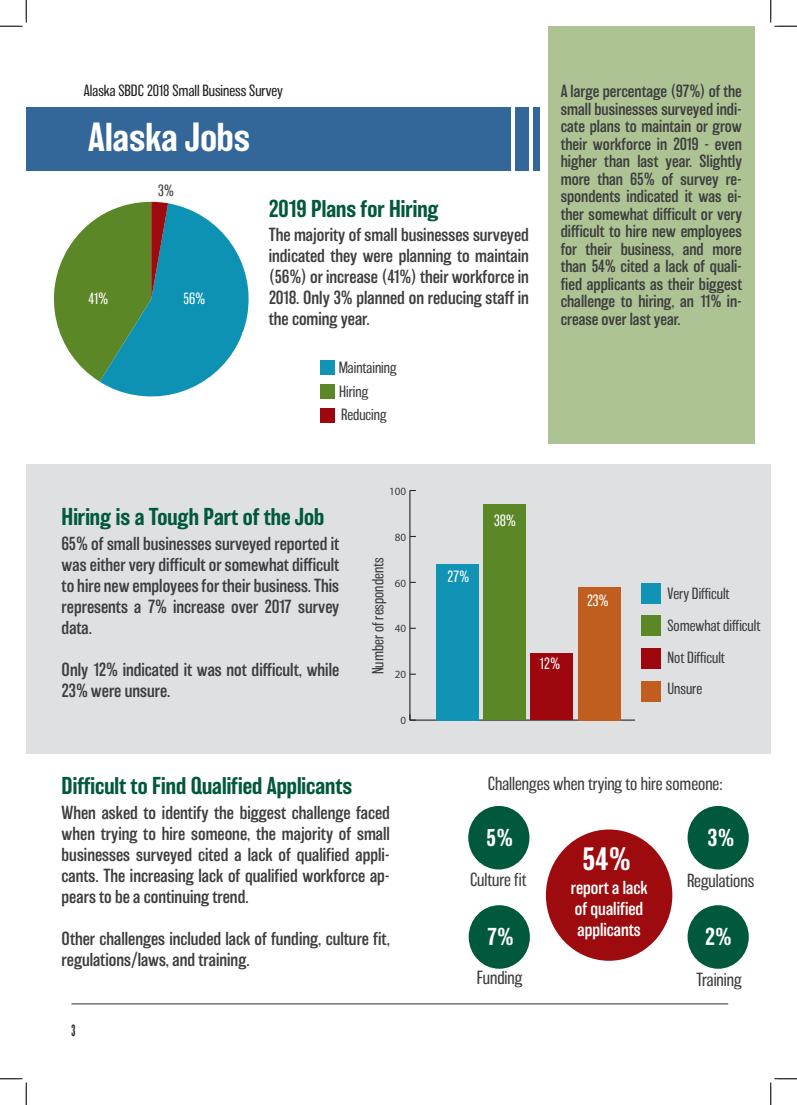
<style>
.page{position:relative;width:797px;height:1105px;background:#fff}
.page>*{position:absolute;margin:0;border:0;box-sizing:border-box;transform-origin:0 0}
.t1{font:500 37.5px "Balboa";color:#fff}
.Proposal{font:500 30px "Balboa";color:#fff}
.Proposal-2{font:500 22.5px "Balboa";color:#00583d}
.Proposal-3{font:500 22.5px "Balboa";color:#fff}
.Proposal-4{font:300 17.5px/21px "Balboa";color:#3e3e3f;text-align:justify}
.Proposal-5{font:200 17.5px "Balboa";color:#3e3e3f}
.Proposal-6{font:300 17.5px/21px "Balboa";color:#fff}
.Proposal-7{font:300 16.25px/17.5px "Balboa";color:#3e3e3f;text-align:justify}
.Proposal-8{font:200 15px "Balboa";color:#3e3e3f}
.t2{font:200 15px "Balboa";color:#231f20}
.Proposal-9{font:200 15px "Balboa";letter-spacing:-.05em;color:#fff}
.t3{font:extra-condensed 15px "Balboa";color:#231f20}
.t4{font:11.12px "Myriad Pro";color:#3e3e3f}
</style>
<div class="page">
<div style="left:548px;top:26px;width:206px;height:418px;background:#adc393"></div>
<div style="left:26px;top:107px;width:485px;height:64px;background:#369"></div>
<div style="left:515px;top:107px;width:14px;height:63px;background:#369"></div>
<div style="left:532px;top:107px;width:7px;height:63px;background:#369"></div>
<hr style="left:71px;top:1003px;width:657px;height:1px;background:#57585a">
<div style="left:26px;top:464px;width:744px;height:290px;background:#dfe0e1"></div>
<svg style="left:53px;top:202px;width:196px;height:195px"></svg>
<div style="left:320px;top:360px;width:14px;height:15px;background:#1093b5"></div>
<div style="left:320px;top:408px;width:14px;height:15px;background:#9d070d"></div>
<div style="left:320px;top:384px;width:14px;height:14px;background:#5c8727"></div>
<hr style="left:410px;top:720px;width:224px;height:1px;background:#231f20">
<hr style="left:409px;top:490px;width:1px;height:230px;background:#231f20">
<div style="left:578px;top:587px;width:42px;height:133px;background:#c05e1f"></div>
<div style="left:530px;top:653px;width:43px;height:67px;background:#9d070d"></div>
<div style="left:483px;top:504px;width:43px;height:216px;background:#5c8727"></div>
<div style="left:436px;top:564px;width:42px;height:156px;background:#1093b5"></div>
<div style="left:641px;top:583px;width:19px;height:20px;background:#1093b5"></div>
<div style="left:641px;top:648px;width:19px;height:21px;background:#9d070d"></div>
<div style="left:641px;top:615px;width:19px;height:21px;background:#5c8727"></div>
<div style="left:641px;top:682px;width:19px;height:20px;background:#c05e1f"></div>
<div style="left:468px;top:806px;width:61px;height:63px;background:#00583d;border-radius:50%"></div>
<div style="left:468px;top:905px;width:62px;height:64px;background:#00583d;border-radius:50%"></div>
<div style="left:687px;top:806px;width:61px;height:63px;background:#00583d;border-radius:50%"></div>
<div style="left:687px;top:905px;width:61px;height:64px;background:#00583d;border-radius:50%"></div>
<div style="left:546px;top:829px;width:126px;height:132px;background:#9e0b0f;border-radius:50%"></div>
<svg style="left:0;top:0;width:27px;height:27px"></svg>
<svg style="left:0;top:1078px;width:27px;height:27px"></svg>
<svg style="left:770px;top:0;width:27px;height:27px"></svg>
<svg style="left:770px;top:1078px;width:27px;height:27px"></svg>
<p class="t2" style="left:84px;top:83px;width:200px">Alaska SBDC 2018 Small Business Survey</p>
<p class="t1" style="left:88px;top:116px;width:163px">Alaska Jobs</p>
<p class="Proposal-9" style="left:88px;top:291px;width:21px">41%</p>
<p class="Proposal-8" style="left:158px;top:182px;width:18px">3%</p>
<p class="Proposal-9" style="left:183px;top:291px;width:24px">56%</p>
<p class="Proposal-2" style="left:269px;top:196px;width:171px">2019 Plans for Hiring</p>
<p class="Proposal-4" style="left:269px;top:224px;width:262px">The majority of small businesses surveyed indicated they were planning to maintain (56%) or increase (41%) their workforce in 2018. Only 3% planned on reducing staff in the coming year.</p>
<p class="Proposal-8" style="left:339px;top:360px;width:59px">Maintaining</p>
<p class="Proposal-8" style="left:341px;top:406px;width:47px">Reducing</p>
<p class="Proposal-8" style="left:339px;top:383px;width:31px">Hiring</p>
<p class="Proposal-7" style="left:560px;top:83px;width:183px">A large percentage (97%) of the small businesses surveyed indi&shy;cate plans to maintain or grow their workforce in 2019 - even higher than last year. Slightly more than 65% of survey re&shy;spondents indicated it was ei&shy;ther somewhat difficult or very difficult to hire new employees for their business, and more than 54% cited a lack of quali&shy;fied applicants as their biggest challenge to hiring, an 11% in&shy;crease over last year.</p>
<p class="Proposal-2" style="left:62px;top:504px;width:264px">Hiring is a Tough Part of the Job</p>
<p class="Proposal-4" style="left:62px;top:533px;width:279px">65% of small businesses surveyed reported it was either very difficult or somewhat difficult to hire new employees for their business. This represents a 7% increase over 2017 survey data.</p>
<p class="Proposal-4" style="left:62px;top:659px;width:279px">Only 12% indicated it was not difficult, while<br>23% were unsure.</p>
<p class="t4" style="left:389px;top:484px;width:19px">100</p>
<p class="Proposal-8" style="left:370px;top:674px;width:118px;rotate:-90deg">Number of respondents</p>
<p class="t4" style="left:395px;top:530px;width:13px">80</p>
<p class="t4" style="left:395px;top:576px;width:13px">60</p>
<p class="t4" style="left:395px;top:622px;width:13px">40</p>
<p class="t4" style="left:395px;top:668px;width:13px">20</p>
<p class="t4" style="left:400px;top:714px;width:7px">0</p>
<p class="Proposal-9" style="left:447px;top:569px;width:23px">27%</p>
<p class="Proposal-9" style="left:494px;top:512px;width:23px">38%</p>
<p class="Proposal-9" style="left:539px;top:655px;width:23px">12%</p>
<p class="Proposal-9" style="left:586px;top:592px;width:24px">23%</p>
<p class="Proposal-8" style="left:667px;top:586px;width:64px">Very Difficult</p>
<p class="Proposal-8" style="left:667px;top:617px;width:94px">Somewhat difficult</p>
<p class="Proposal-8" style="left:667px;top:649px;width:59px">Not Difficult</p>
<p class="Proposal-8" style="left:667px;top:680px;width:36px">Unsure</p>
<p class="Proposal-2" style="left:62px;top:773px;width:292px">Difficult to Find Qualified Applicants</p>
<p class="Proposal-4" style="left:62px;top:802px;width:330px">When asked to identify the biggest challenge faced when trying to hire someone, the majority of small businesses surveyed cited a lack of qualified appli&shy;cants. The increasing lack of qualified workforce ap&shy;pears to be a continuing trend.</p>
<p class="Proposal-4" style="left:62px;top:928px;width:330px">Other challenges included lack of funding, culture fit, regulations/laws, and training.</p>
<p class="t3" style="left:71px;top:1022px;width:5px">3</p>
<p class="Proposal-5" style="left:488px;top:774px;width:236px">Challenges when trying to hire someone:</p>
<p class="Proposal-3" style="left:486px;top:825px;width:28px">5%</p>
<p class="Proposal-5" style="left:470px;top:870px;width:58px">Culture fit</p>
<p class="Proposal-3" style="left:487px;top:924px;width:28px">7%</p>
<p class="Proposal-5" style="left:477px;top:968px;width:47px">Funding</p>
<p class="Proposal" style="left:582px;top:842px;width:50px">54%</p>
<p class="Proposal-6" style="left:571px;top:877px;width:78px">report a lack of qualified applicants</p>
<p class="Proposal-3" style="left:707px;top:825px;width:28px">3%</p>
<p class="Proposal-5" style="left:687px;top:871px;width:69px">Regulations</p>
<p class="Proposal-3" style="left:705px;top:924px;width:28px">2%</p>
<p class="Proposal-5" style="left:696px;top:970px;width:47px">Training</p>
</div>
